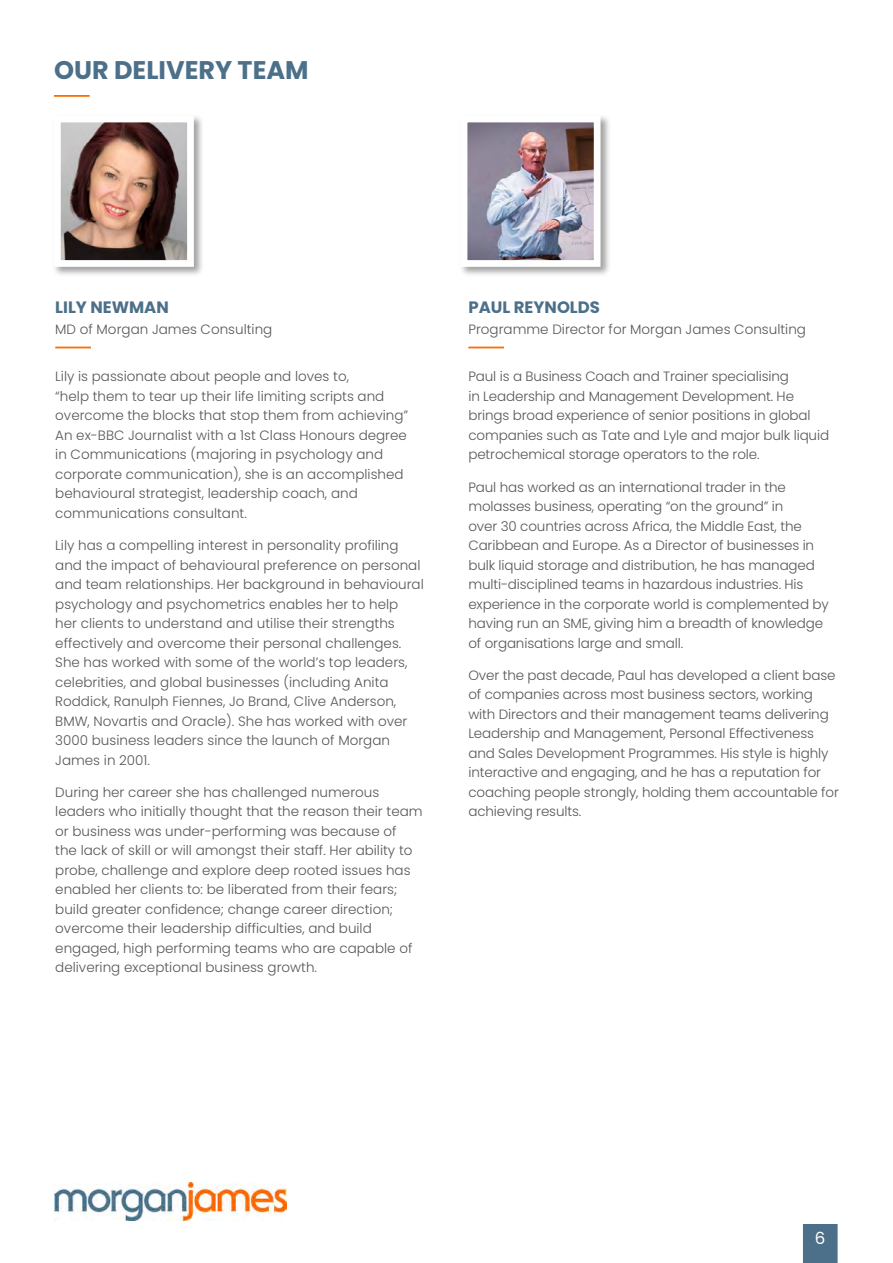
<style>
.page{position:relative;width:893px;height:1263px;background:#fff}
.page>*{position:absolute;margin:0;border:0;box-sizing:border-box;transform-origin:0 0}
.t1{font:700 25.5px "Poppins";color:#4c708a}
.t2{font:16.65px "Poppins";color:#fff}
.t3{font:700 16.5px "Poppins";color:#4c708a}
.t4{font:300 13.5px/19.5px "Poppins";color:#575756}
</style>
<div class="page">
<hr style="left:54px;top:95px;width:36px;height:2px;background:#fe6b03">
<hr style="left:55px;top:347px;width:36px;height:1px;background:#fe6b03">
<hr style="left:468px;top:347px;width:36px;height:1px;background:#fe6b03">
<div style="left:53px;top:114px;width:151px;height:164px;background:#000;opacity:.37"></div>
<img style="left:62px;top:124px;width:124px;height:135px">
<div style="left:54px;top:116px;width:140px;height:151px;border:7px solid #fff"></div>
<div style="left:459px;top:114px;width:152px;height:164px;background:#000;opacity:.37"></div>
<img style="left:469px;top:124px;width:123px;height:135px">
<div style="left:461px;top:116px;width:139px;height:151px;border:7px solid #fff"></div>
<svg style="left:803px;top:1224px;width:35px;height:39px"></svg>
<img style="left:54px;top:1182px;width:233px;height:38px">
<h1 class="t1" style="left:54px;top:56px;width:256px">OUR DELIVERY TEAM</h1>
<p class="t3" style="left:55px;top:298px;width:115px">LILY NEWMAN</p>
<p class="t4" style="left:55px;top:319px;width:219px">MD of Morgan James Consulting</p>
<p class="t4" style="left:55px;top:367px;width:354px">Lily is passionate about people and loves to,<br>“help them to tear up their life limiting scripts and overcome the blocks that stop them from achieving” An ex-BBC Journalist with a 1st Class Honours degree in Communications (majoring in psychology and corporate communication), she is an accomplished behavioural strategist, leadership coach, and communications consultant.</p>
<p class="t4" style="left:55px;top:536px;width:370px">Lily has a compelling interest in personality profiling and the impact of behavioural preference on personal and team relationships. Her background in behavioural psychology and psychometrics enables her to help<br>her clients to understand and utilise their strengths effectively and overcome their personal challenges.<br>She has worked with some of the world’s top leaders, celebrities, and global businesses (including Anita Roddick, Ranulph Fiennes, Jo Brand, Clive Anderson, BMW, Novartis and Oracle). She has worked with over 3000 business leaders since the launch of Morgan James in 2001.</p>
<p class="t4" style="left:55px;top:782px;width:369px">During her career she has challenged numerous leaders who initially thought that the reason their team or business was under-performing was because of<br>the lack of skill or will amongst their staff. Her ability to probe, challenge and explore deep rooted issues has enabled her clients to: be liberated from their fears; build greater confidence; change career direction; overcome their leadership difficulties, and build engaged, high performing teams who are capable of delivering exceptional business growth.</p>
<p class="t3" style="left:468px;top:298px;width:133px">PAUL REYNOLDS</p>
<p class="t4" style="left:468px;top:319px;width:339px">Programme Director for Morgan James Consulting</p>
<p class="t4" style="left:468px;top:367px;width:362px">Paul is a Business Coach and Trainer specialising<br>in Leadership and Management Development. He brings broad experience of senior positions in global companies such as Tate and Lyle and major bulk liquid petrochemical storage operators to the role.</p>
<p class="t4" style="left:468px;top:477px;width:362px">Paul has worked as an international trader in the molasses business, operating “on the ground” in<br>over 30 countries across Africa, the Middle East, the Caribbean and Europe. As a Director of businesses in bulk liquid storage and distribution, he has managed multi-disciplined teams in hazardous industries. His experience in the corporate world is complemented by having run an SME, giving him a breadth of knowledge of organisations large and small.</p>
<p class="t4" style="left:468px;top:665px;width:372px">Over the past decade, Paul has developed a client base of companies across most business sectors, working with Directors and their management teams delivering Leadership and Management, Personal Effectiveness and Sales Development Programmes. His style is highly interactive and engaging, and he has a reputation for coaching people strongly, holding them accountable for achieving results.</p>
<p class="t2" style="left:815px;top:1229px;width:12px">6</p>
</div>
